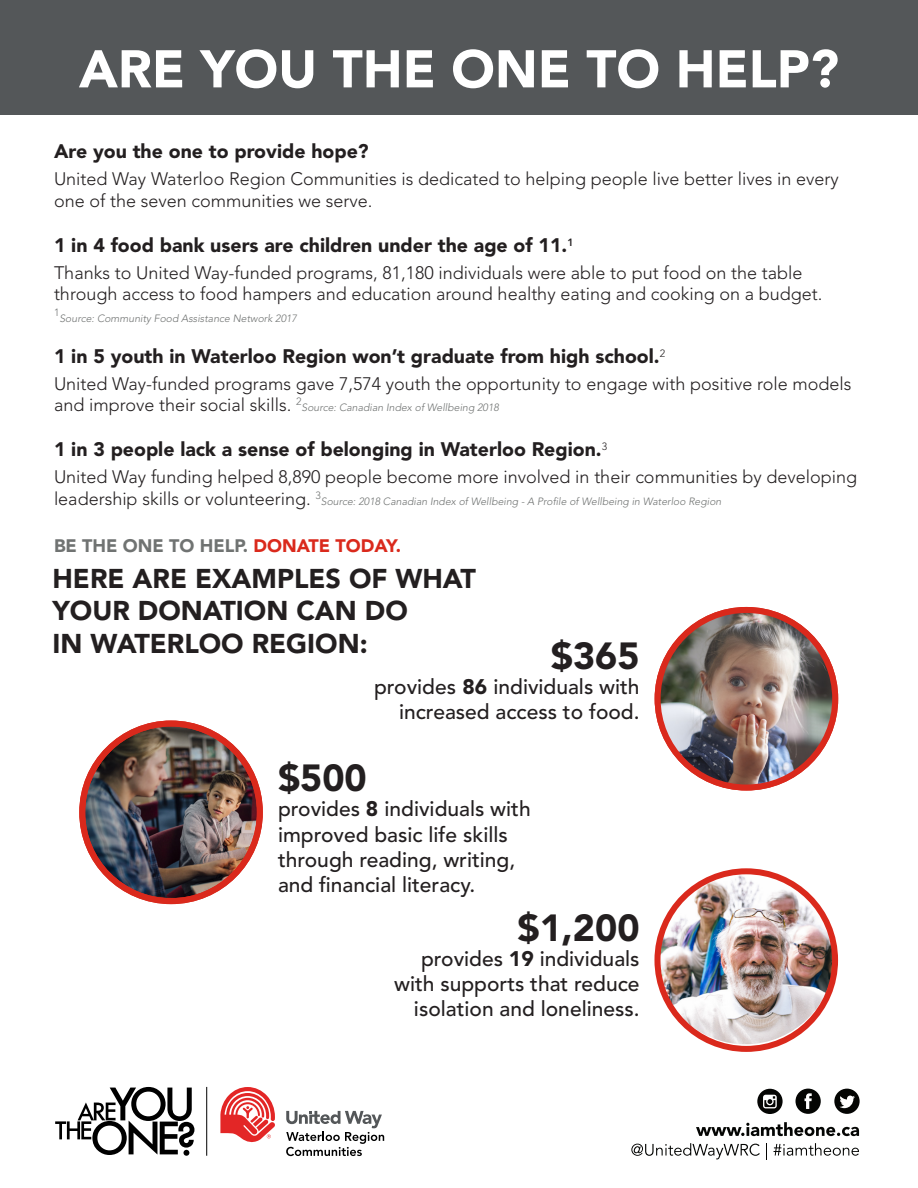
<style>
.page{position:relative;width:918px;height:1188px;background:#fff}
.page>*{position:absolute;margin:0;border:0;box-sizing:border-box;transform-origin:0 0}
.t1{font:900 52.5px "Avenir LT Std";color:#fff}
.t2{font:900 37.5px "Avenir LT Std";color:#231f20}
.t3{font:900 27px "Avenir LT Std";color:#231f20}
.t4{font:500 21px/25.2px "Avenir LT Std";color:#231f20;text-align:right}
.t5{font:900 19.5px "Avenir LT Std";color:#231f20}
.t6{font:300 18px/21.6px "Avenir LT Std";color:#231f20}
.t7{font:900 18px "Avenir LT Std";color:#707372}
.t8{font:italic 300 10.5px "Avenir LT Std";color:#707372}
.t9{font:300 10.5px "Avenir LT Std";color:#707372}
.s1{color:#da291c}
.s2{font-weight:900}
</style>
<div class="page">
<img style="left:659px;top:873px;width:175px;height:171px">
<div style="left:654px;top:868px;width:184px;height:184px;border:6px solid #da291c;border-radius:50%"></div>
<img style="left:82px;top:724px;width:178px;height:177px;border-radius:89px">
<div style="left:79px;top:721px;width:184px;height:183px;border:6px solid #da291c;border-radius:50%"></div>
<div style="left:0;top:0;width:918px;height:114px;background:#545759"></div>
<svg style="left:796px;top:1089px;width:25px;height:25px"></svg>
<svg style="left:757px;top:1089px;width:26px;height:25px"></svg>
<svg style="left:834px;top:1089px;width:26px;height:25px"></svg>
<svg style="left:696px;top:1122px;width:163px;height:14px"></svg>
<svg style="left:631px;top:1143px;width:129px;height:16px"></svg>
<svg style="left:766px;top:1143px;width:1px;height:17px"></svg>
<svg style="left:774px;top:1143px;width:85px;height:13px"></svg>
<img style="left:658px;top:610px;width:177px;height:178px;border-radius:89px">
<div style="left:655px;top:607px;width:183px;height:184px;border:6px solid #da291c;border-radius:50%"></div>
<svg style="left:55px;top:1087px;width:139px;height:69px"></svg>
<hr style="left:206px;top:1087px;width:1px;height:69px;background:#000">
<svg style="left:220px;top:1087px;width:55px;height:56px"></svg>
<svg style="left:286px;top:1111px;width:98px;height:45px"></svg>
<p class="t1" style="left:79px;top:37px;width:762px">ARE YOU THE ONE TO HELP?</p>
<p class="t5" style="left:54px;top:139px;width:316px">Are you the one to provide hope?</p>
<p class="t6" style="left:54px;top:168px;width:786px">United Way Waterloo Region Communities is dedicated to helping people live better lives in every one of the seven communities we serve.</p>
<p class="t5" style="left:54px;top:233px;width:521px">1 in 4 food bank users are children under the age of 11.<sup>1</sup></p>
<p class="t6" style="left:54px;top:262px;width:770px">Thanks to United Way-funded programs, 81,180 individuals were able to put food on the table through access to food hampers and education around healthy eating and cooking on a budget.</p>
<p class="t9" style="left:54px;top:306px;width:7px">1</p>
<p class="t8" style="left:59px;top:312px;width:239px">Source: Community Food Assistance Network 2017</p>
<p class="t5" style="left:54px;top:344px;width:613px">1 in 5 youth in Waterloo Region won’t graduate from high school.<sup>2</sup></p>
<p class="t6" style="left:54px;top:373px;width:799px">United Way-funded programs gave 7,574 youth the opportunity to engage with positive role models and improve their social skills. <sup>2</sup></p>
<p class="t8" style="left:302px;top:402px;width:199px">Source: Canadian Index of Wellbeing 2018</p>
<p class="t5" style="left:54px;top:438px;width:555px">1 in 3 people lack a sense of belonging in Waterloo Region.<sup>3</sup></p>
<p class="t6" style="left:54px;top:467px;width:805px">United Way funding helped 8,890 people become more involved in their communities by developing leadership skills or volunteering. <sup>3</sup></p>
<p class="t8" style="left:321px;top:495px;width:402px">Source: 2018 Canadian Index of Wellbeing - A Profile of Wellbeing in Waterloo Region</p>
<p class="t7" style="left:54px;top:535px;width:349px">BE THE ONE TO HELP. <span class="s1">DONATE TODAY.</span></p>
<p class="t3" style="left:52px;top:562px;width:425px">HERE ARE EXAMPLES OF WHAT</p>
<p class="t3" style="left:52px;top:595px;width:357px">YOUR DONATION CAN DO</p>
<p class="t3" style="left:52px;top:627px;width:317px">IN WATERLOO REGION:</p>
<p class="t2" style="left:551px;top:633px;width:90px">$365</p>
<p class="t4" style="left:374px;top:675px;width:267px">provides <span class="s2">86</span> individuals with increased access to food.</p>
<p class="t2" style="left:278px;top:755px;width:90px">$500</p>
<p class="t4" style="left:278px;top:797px;width:254px;text-align:left">provides <span class="s2">8</span> individuals with improved basic life skills through reading, writing, and financial literacy.</p>
<p class="t2" style="left:517px;top:905px;width:124px">$1,200</p>
<p class="t4" style="left:394px;top:947px;width:247px">provides <span class="s2">19</span> individuals with supports that reduce</p>
<p class="t4" style="left:414px;top:997px;width:227px">isolation and loneliness.</p>
</div>
